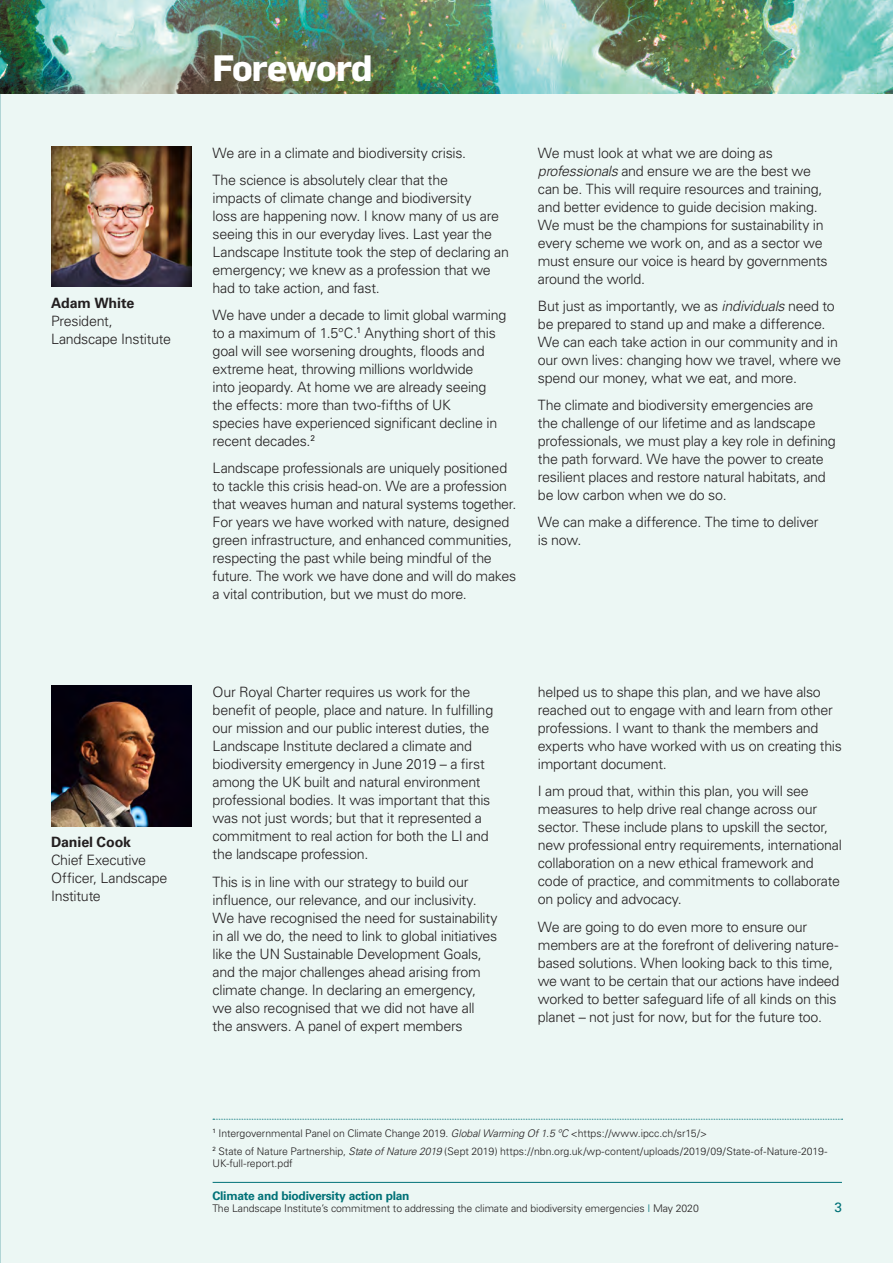
<style>
.page{position:relative;width:893px;height:1263px;background:#ecf7f4}
.page>*{position:absolute;margin:0;border:0;box-sizing:border-box;transform-origin:0 0}
.main_Head{font:700 36px "Flama";letter-spacing:-.02em;color:#fff}
.Text{font:300 14.25px/18px "Univers";letter-spacing:-.02em;color:#231f20}
.t1{font:13.5px "Univers";color:#007177}
.t2{font:700 12px "Univers";letter-spacing:-.02em;color:#007177}
.Reference{font:300 10.5px/12px "Univers";letter-spacing:-.01em;color:#231f20}
.s1{font-weight:700}
.s2{font-style:italic}
.s3{color:#007177}
</style>
<div class="page">
<hr style="left:213px;top:1182px;width:629px;height:1px;background:#007177">
<svg style="left:213px;top:1119px;width:630px;height:1px"></svg>
<img style="left:51px;top:146px;width:140px;height:141px">
<img style="left:51px;top:686px;width:140px;height:140px">
<img style="left:0;top:0;width:893px;height:94px">
<p class="Text" style="left:51px;top:294px;width:122px"><span class="s1">Adam White<br></span>President,<br>Landscape Institute</p>
<p class="Text" style="left:51px;top:833px;width:118px"><span class="s1">Daniel Cook<br></span>Chief Executive<br>Officer, Landscape<br>Institute</p>
<p class="main_Head" style="left:212px;top:46px;width:162px">Foreword</p>
<p class="Text" style="left:213px;top:144px;width:255px">We are in a climate and biodiversity crisis.</p>
<p class="Text" style="left:213px;top:171px;width:298px">The science is absolutely clear that the<br>impacts of climate change and biodiversity<br>loss are happening now. I know many of us are seeing this in our everyday lives. Last year the Landscape Institute took the step of declaring an emergency; we knew as a profession that we had to take action, and fast.</p>
<p class="Text" style="left:213px;top:306px;width:295px">We have under a decade to limit global warming to a maximum of 1.5°C.<sup>1</sup> Anything short of this goal will see worsening droughts, floods and extreme heat, throwing millions worldwide<br>into jeopardy. At home we are already seeing the effects: more than two-fifths of UK<br>species have experienced significant decline in recent decades.<sup>2</sup></p>
<p class="Text" style="left:213px;top:459px;width:305px">Landscape professionals are uniquely positioned to tackle this crisis head-on. We are a profession that weaves human and natural systems together.<br>For years we have worked with nature, designed green infrastructure, and enhanced communities, respecting the past while being mindful of the future. The work we have done and will do makes a vital contribution, but we must do more.</p>
<p class="Text" style="left:538px;top:144px;width:291px">We must look at what we are doing as <span class="s2">professionals</span> and ensure we are the best we can be. This will require resources and training, and better evidence to guide decision making.<br>We must be the champions for sustainability in every scheme we work on, and as a sector we must ensure our voice is heard by governments around the world.</p>
<p class="Text" style="left:538px;top:297px;width:305px">But just as importantly, we as <span class="s2">individuals</span> need to be prepared to stand up and make a difference.<br>We can each take action in our community and in our own lives: changing how we travel, where we spend our money, what we eat, and more.</p>
<p class="Text" style="left:538px;top:396px;width:299px">The climate and biodiversity emergencies are the challenge of our lifetime and as landscape professionals, we must play a key role in defining the path forward. We have the power to create resilient places and restore natural habitats, and be low carbon when we do so.</p>
<p class="Text" style="left:538px;top:513px;width:282px">We can make a difference. The time to deliver is now.</p>
<p class="Text" style="left:213px;top:683px;width:282px">Our Royal Charter requires us work for the benefit of people, place and nature. In fulfilling our mission and our public interest duties, the Landscape Institute declared a climate and biodiversity emergency in June 2019 – a first among the UK built and natural environment professional bodies. It was important that this was not just words; but that it represented a commitment to real action for both the LI and the landscape profession.</p>
<p class="Text" style="left:213px;top:872px;width:286px">This is in line with our strategy to build our influence, our relevance, and our inclusivity.<br>We have recognised the need for sustainability in all we do, the need to link to global initiatives like the UN Sustainable Development Goals, and the major challenges ahead arising from climate change. In declaring an emergency, we also recognised that we did not have all the answers. A panel of expert members</p>
<p class="Text" style="left:538px;top:683px;width:305px">helped us to shape this plan, and we have also reached out to engage with and learn from other professions. I want to thank the members and experts who have worked with us on creating this important document.</p>
<p class="Text" style="left:538px;top:782px;width:305px">I am proud that, within this plan, you will see measures to help drive real change across our sector. These include plans to upskill the sector, new professional entry requirements, international collaboration on a new ethical framework and code of practice, and commitments to collaborate on policy and advocacy.</p>
<p class="Text" style="left:538px;top:918px;width:303px">We are going to do even more to ensure our members are at the forefront of delivering nature&shy;based solutions. When looking back to this time, we want to be certain that our actions have indeed worked to better safeguard life of all kinds on this planet – not just for now, but for the future too.</p>
<p class="Reference" style="left:213px;top:1127px;width:496px"><sup>1</sup> Intergovernmental Panel on Climate Change 2019. <span class="s2">Global Warming Of 1.5 ºC</span> &lt;https://www.ipcc.ch/sr15/&gt;</p>
<p class="Reference" style="left:213px;top:1145px;width:616px"><sup>2</sup> State of Nature Partnership, <span class="s2">State of Nature 2019</span> (Sept 2019) https://nbn.org.uk/wp-content/uploads/2019/09/State-of-Nature-2019-<br>UK-full-report.pdf</p>
<p class="t2" style="left:212px;top:1189px;width:199px">Climate and biodiversity action plan</p>
<p class="Reference" style="left:212px;top:1202px;width:488px">The Landscape Institute’s commitment to addressing the climate and biodiversity emergencies <span class="s3">I</span> May 2020</p>
<p class="t1" style="left:834px;top:1199px;width:9px">3</p>
</div>
